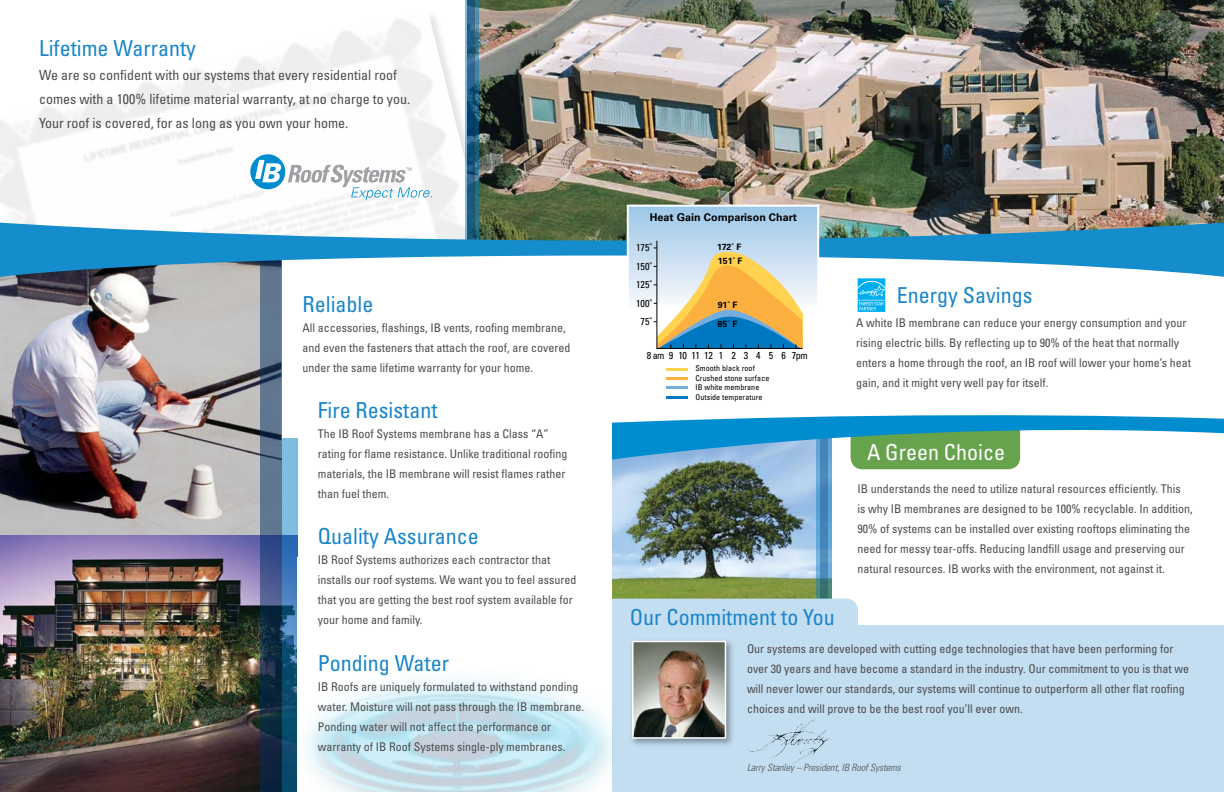
<style>
.page{position:relative;width:1224px;height:792px;background:#fff}
.page>*{position:absolute;margin:0;border:0;box-sizing:border-box;transform-origin:0 0}
.t1{font:condensed 22px "Univers LT Std";color:#1a86c8}
.t2{font:condensed 22px "Univers LT Std";color:#fff}
.t3{font:condensed 14px/24px "Univers LT Std";color:#4c4d4f}
.t4{font:condensed 12px/20px "Univers LT Std";color:#4c4d4f}
.t5{font:700 10.7px "Univers LT Std";letter-spacing:.005em;color:#000}
.t6{font:condensed 10.1px/18.4px "Univers LT Std";color:#000;text-align:center}
.t7{font:condensed 10.1px "Univers LT Std";letter-spacing:-.04em;color:#000}
.t8{font:italic 300 condensed 10px "Univers LT Std";color:#4c4d4f}
.t9{font:700 8.8px/14.1px "Univers LT Std";color:#000}
.t10{font:condensed 8px/9.5px "Univers LT Std";letter-spacing:.01em;color:#000}
</style>
<div class="page">
<img style="left:0;top:9px;width:466px;height:213px">
<img style="left:0;top:279px;width:261px;height:257px">
<img style="left:0;top:536px;width:261px;height:256px">
<img style="left:612px;top:493px;width:204px;height:106px">
<img style="left:479px;top:0;width:745px;height:222px">
<svg style="left:466px;top:0;width:13px;height:222px"></svg>
<svg style="left:467px;top:0;width:8px;height:222px;background:#20587c"></svg>
<svg style="left:261px;top:279px;width:21px;height:513px;background:#3b526f"></svg>
<svg style="left:816px;top:493px;width:15px;height:106px"></svg>
<svg style="left:821px;top:493px;width:7px;height:106px"></svg>
<div style="left:600px;top:599px;width:258px;height:49px;background:#c3ddf1;border-radius:12px"></div>
<svg style="left:809px;top:415px;width:346px;height:2px"></svg>
<svg style="left:612px;top:417px;width:612px;height:76px"></svg>
<svg style="left:282px;top:438px;width:16px;height:354px;background:#447ea7"></svg>
<svg style="left:0;top:222px;width:1224px;height:57px;fill:#198dcd"></svg>
<svg style="left:288px;top:165px;width:144px;height:35px"></svg>
<svg style="left:250px;top:154px;width:35px;height:35px"></svg>
<svg style="left:255px;top:160px;width:26px;height:22px"></svg>
<svg style="left:630px;top:208px;width:186px;height:191px"></svg>
<div style="left:627px;top:205px;width:192px;height:205px;border:2px solid #fff"></div>
<hr style="left:667px;top:368px;width:21px;height:3px;background:#ffd24f">
<hr style="left:667px;top:378px;width:21px;height:2px;background:#fbb03f">
<hr style="left:667px;top:387px;width:21px;height:2px;background:#74adde">
<hr style="left:667px;top:397px;width:21px;height:2px;background:#0078c1">
<svg style="left:654px;top:240px;width:149px;height:109px;background:#bbbda2"></svg>
<svg style="left:857px;top:278px;width:29px;height:34px"></svg>
<svg style="left:858px;top:310px;width:27px;height:2px"></svg>
<svg style="left:858px;top:278px;width:27px;height:32px"></svg>
<div style="left:612px;top:626px;width:612px;height:166px;background:#c3ddf1"></div>
<div style="left:629px;top:638px;width:106px;height:110px;background:#000;opacity:.35"></div>
<img style="left:635px;top:644px;width:88px;height:92px">
<div style="left:632px;top:641px;width:94px;height:98px;border:2px solid #fff"></div>
<svg style="left:298px;top:557px;width:314px;height:235px"></svg>
<img style="left:794px;top:719px;width:21px;height:21px">
<h1 class="t1" style="left:39px;top:34px;width:158px">Lifetime Warranty</h1>
<p class="t3" style="left:39px;top:62px;width:373px">We are so confident with our systems that every residential roof comes with a 100% lifetime material warranty, at no charge to you.<br>Your roof is covered, for as long as you own your home.</p>
<h1 class="t1" style="left:303px;top:290px;width:72px">Reliable</h1>
<p class="t4" style="left:303px;top:317px;width:269px">All accessories, flashings, IB vents, roofing membrane, and even the fasteners that attach the roof, are covered under the same lifetime warranty for your home.</p>
<h1 class="t1" style="left:318px;top:396px;width:121px">Fire Resistant</h1>
<p class="t4" style="left:318px;top:424px;width:251px">The IB Roof Systems membrane has a Class “A” rating for flame resistance. Unlike traditional roofing materials, the IB membrane will resist flames rather than fuel them.</p>
<h1 class="t1" style="left:318px;top:523px;width:163px">Quality Assurance</h1>
<p class="t4" style="left:318px;top:550px;width:260px">IB Roof Systems authorizes each contractor that installs our roof systems. We want you to feel assured that you are getting the best roof system available for your home and family.</p>
<h1 class="t1" style="left:318px;top:649px;width:133px">Ponding Water</h1>
<p class="t4" style="left:318px;top:676px;width:268px">IB Roofs are uniquely formulated to withstand ponding water. Moisture will not pass through the IB membrane.<br>Ponding water will not affect the performance or warranty of IB Roof Systems single-ply membranes.</p>
<p class="t5" style="left:650px;top:211px;width:149px">Heat Gain Comparison Chart</p>
<p class="t9" style="left:717px;top:239px;width:27px">172˚ F<br>151˚ F</p>
<p class="t9" style="left:718px;top:295px;width:21px;line-height:19.1px">91˚ F<br>85˚ F</p>
<p class="t6" style="left:636px;top:239px;width:18px">175˚<br>150˚<br>125˚<br>100˚<br>75˚</p>
<p class="t7" style="left:647px;top:349px;width:163px">8 am 9 10 11 12 1 2 3 4 5 6 7pm</p>
<p class="t10" style="left:695px;top:363px;width:76px">Smooth black roof<br>Crushed stone surface<br>IB white membrane<br>Outside temperature</p>
<h1 class="t1" style="left:630px;top:603px;width:206px">Our Commitment to You</h1>
<h1 class="t1" style="left:897px;top:281px;width:137px">Energy Savings</h1>
<p class="t4" style="left:856px;top:312px;width:337px">A white IB membrane can reduce your energy consumption and your rising electric bills. By reflecting up to 90% of the heat that normally enters a home through the roof, an IB roof will lower your home’s heat gain, and it might very well pay for itself.</p>
<h1 class="t2" style="left:867px;top:438px;width:140px">A Green Choice</h1>
<p class="t4" style="left:858px;top:479px;width:337px">IB understands the need to utilize natural resources efficiently. This<br>is why IB membranes are designed to be 100% recyclable. In addition, 90% of systems can be installed over existing rooftops eliminating the need for messy tear-offs. Reducing landfill usage and preserving our natural resources. IB works with the environment, not against it.</p>
<p class="t4" style="left:747px;top:638px;width:444px">Our systems are developed with cutting edge technologies that have been performing for over 30 years and have become a standard in the industry. Our commitment to you is that we will never lower our standards, our systems will continue to outperform all other flat roofing choices and will prove to be the best roof you’ll ever own.</p>
<p class="t8" style="left:747px;top:761px;width:155px">Larry Stanley – President, IB Roof Systems</p>
</div>
